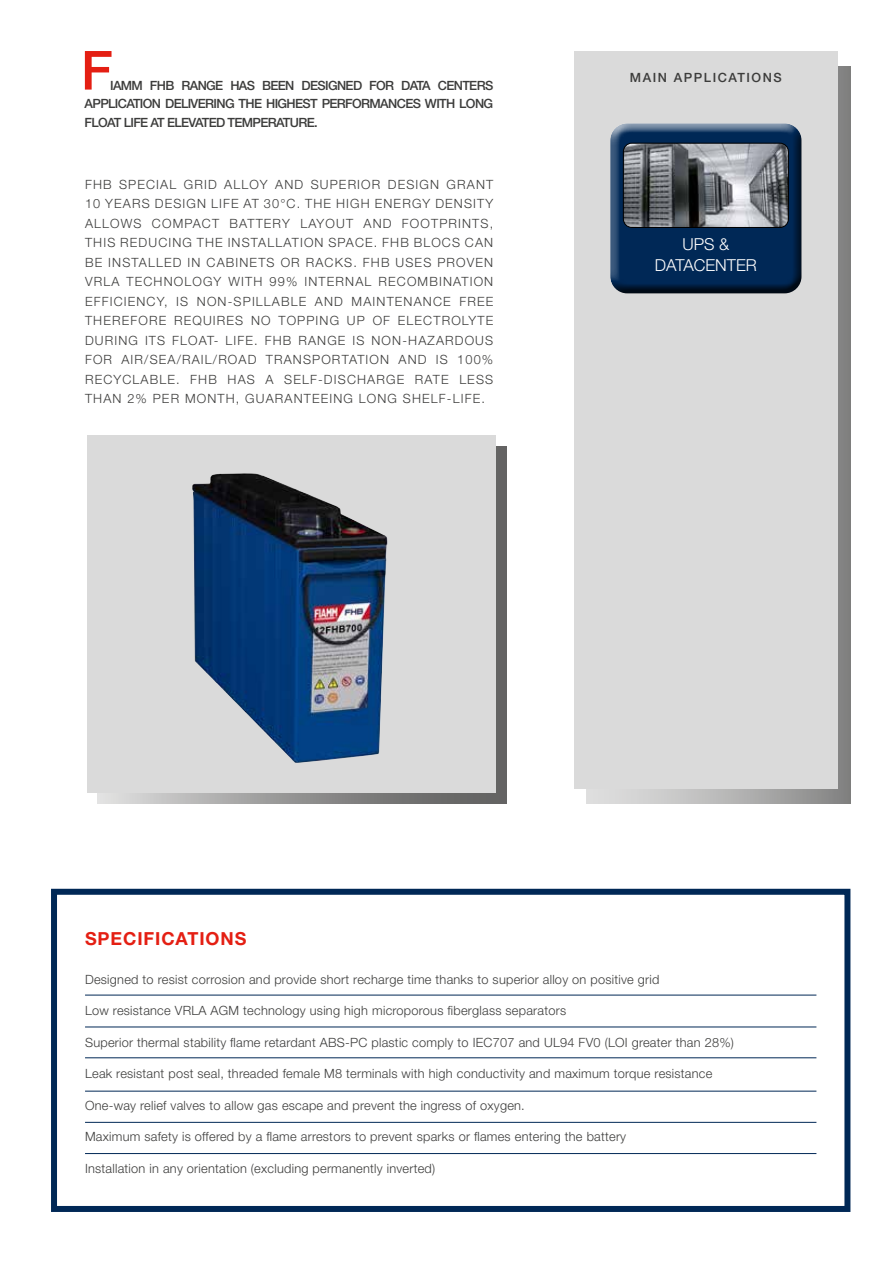
<style>
.page{position:relative;width:893px;height:1263px;background:#fff}
.page>*{position:absolute;margin:0;border:0;box-sizing:border-box;transform-origin:0 0}
.t1{font:500 54px "Helvetica Neue LT Std";color:#e41f13}
.t2{font:700 18px "Helvetica Neue LT Std";letter-spacing:.05em;color:#e41f13}
.t3{font:300 16.5px/21px "Helvetica Neue LT Std";color:#fff;text-align:center}
.t4{font:300 12.75px/19.5px "Helvetica Neue LT Std";letter-spacing:.02em;color:#3c3c3b;text-align:justify}
.t5{font:500 12.75px/18.8px "Helvetica Neue LT Std";letter-spacing:-.05em;color:#3c3c3b;text-align:justify}
.t6{font:500 12.75px "Helvetica Neue LT Std";letter-spacing:.12em;color:#3c3c3b}
</style>
<div class="page">
<div style="left:51px;top:889px;width:799px;height:323px;border:6px solid #002856"></div>
<svg style="left:98px;top:446px;width:408px;height:358px;background:#848383"></svg>
<div style="left:87px;top:436px;width:408px;height:357px;background:#dadada"></div>
<img style="left:192px;top:473px;width:195px;height:290px">
<hr style="left:85px;top:995px;width:731px;height:1px;background:#002856">
<hr style="left:85px;top:1026px;width:731px;height:1px;background:#002856">
<hr style="left:85px;top:1057px;width:731px;height:1px;background:#002856">
<hr style="left:85px;top:1091px;width:731px;height:1px;background:#002856">
<hr style="left:85px;top:1122px;width:731px;height:1px;background:#002856">
<hr style="left:85px;top:1153px;width:731px;height:1px;background:#002856">
<svg style="left:587px;top:66px;width:263px;height:738px;background:#949493"></svg>
<div style="left:574px;top:51px;width:264px;height:737px;background:#dadada"></div>
<div style="left:610px;top:121px;width:193px;height:162px;background:#fff;opacity:.75"></div>
<div style="left:610px;top:127px;width:193px;height:166px;background:#000;opacity:.75"></div>
<img style="left:623px;top:143px;width:165px;height:84px">
<div style="left:623px;top:143px;width:166px;height:85px;border:1px solid #000;border-radius:9px"></div>
<h1 class="t1" style="left:81px;top:38px;width:34px">F</h1>
<p class="t5" style="left:85px;top:76px;width:410px;text-indent:26px">IAMM FHB RANGE HAS BEEN DESIGNED FOR DATA CENTERS APPLICATION DELIVERING THE HIGHEST PERFORMANCES WITH LONG FLOAT LIFE AT ELEVATED TEMPERATURE.</p>
<p class="t4" style="left:85px;top:174px;width:410px">FHB SPECIAL GRID ALLOY AND SUPERIOR DESIGN GRANT 10 YEARS DESIGN LIFE AT 30°C. THE HIGH ENERGY DENSITY ALLOWS COMPACT BATTERY LAYOUT AND FOOTPRINTS, THIS REDUCING THE INSTALLATION SPACE. FHB BLOCS CAN BE INSTALLED IN CABINETS OR RACKS. FHB USES PROVEN VRLA TECHNOLOGY WITH 99% INTERNAL RECOMBINATION EFFICIENCY, IS NON-SPILLABLE AND MAINTENANCE FREE THEREFORE REQUIRES NO TOPPING UP OF ELECTROLYTE DURING ITS FLOAT- LIFE. FHB RANGE IS NON-HAZARDOUS FOR AIR/SEA/RAIL/ROAD TRANSPORTATION AND IS 100% RECYCLABLE. FHB HAS A SELF-DISCHARGE RATE LESS THAN 2% PER MONTH, GUARANTEEING LONG SHELF-LIFE.</p>
<p class="t6" style="left:630px;top:70px;width:153px">MAIN APPLICATIONS</p>
<p class="t3" style="left:655px;top:233px;width:104px">UPS &amp;<br>DATACENTER</p>
<h2 class="t2" style="left:85px;top:927px;width:163px">SPECIFICATIONS</h2>
<p class="t4" style="left:85px;top:969px;width:576px">Designed to resist corrosion and provide short recharge time thanks to superior alloy on positive grid</p>
<p class="t4" style="left:85px;top:1001px;width:483px">Low resistance VRLA AGM technology using high microporous fiberglass separators</p>
<p class="t4" style="left:85px;top:1032px;width:650px">Superior thermal stability flame retardant ABS-PC plastic comply to IEC707 and UL94 FV0 (LOI greater than 28%)</p>
<p class="t4" style="left:85px;top:1064px;width:629px">Leak resistant post seal, threaded female M8 terminals with high conductivity and maximum torque resistance</p>
<p class="t4" style="left:85px;top:1095px;width:441px">One-way relief valves to allow gas escape and prevent the ingress of oxygen.</p>
<p class="t4" style="left:85px;top:1127px;width:543px">Maximum safety is offered by a flame arrestors to prevent sparks or flames entering the battery</p>
<p class="t4" style="left:85px;top:1158px;width:352px">Installation in any orientation (excluding permanently inverted)</p>
</div>
